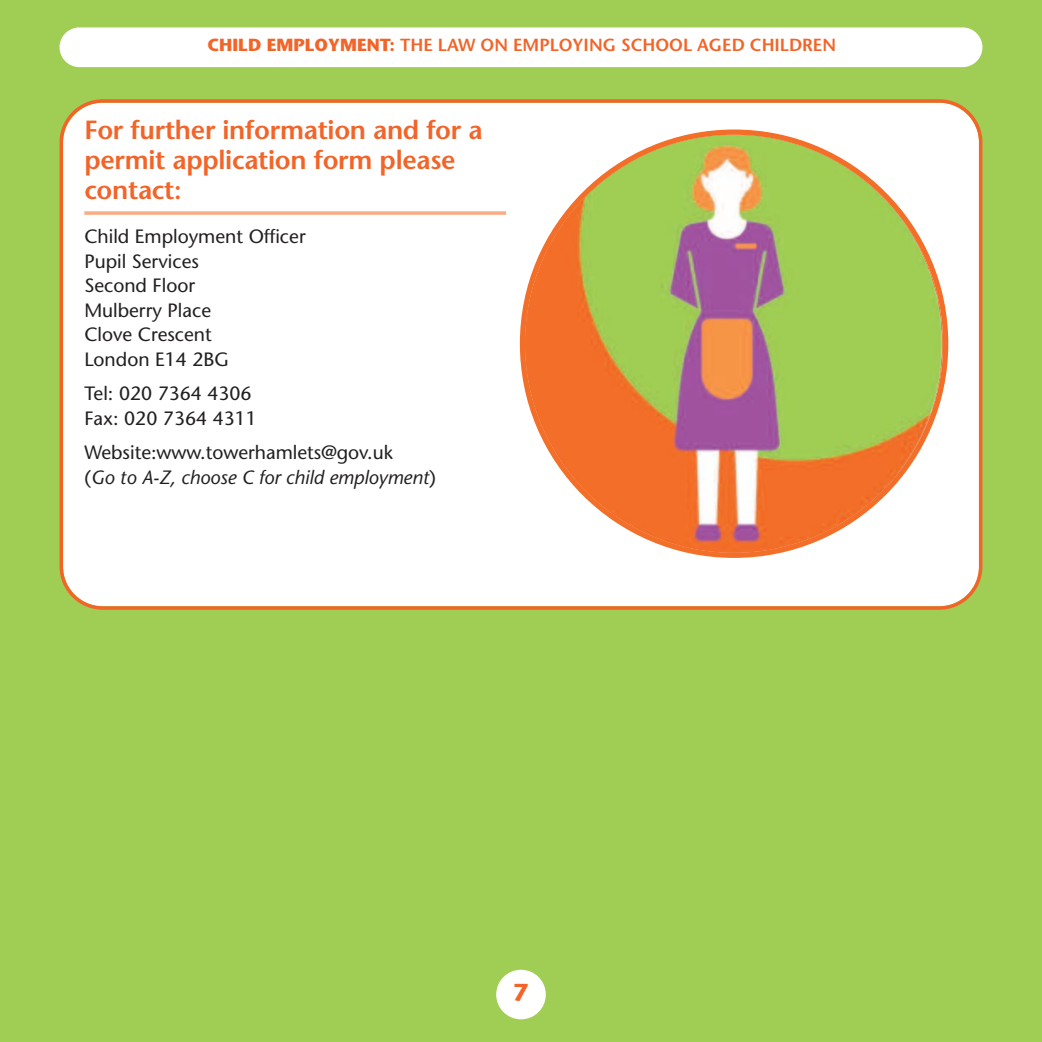
<style>
.page{position:relative;width:1042px;height:1042px;background:#a0ce55}
.page>*{position:absolute;margin:0;border:0;box-sizing:border-box;transform-origin:0 0}
.t1{font:600 26.25px/29.8px "Stone Sans";letter-spacing:-.01em;color:#f26428}
.t2{font:700 24.5px "Stone Sans";color:#f26428}
.t3{font:19.25px/24.5px "Stone Sans";color:#231f20}
.t4{font:600 17.5px "Stone Sans";color:#f26428}
.s1{font-weight:700}
.s2{font-style:italic}
</style>
<div class="page">
<div style="left:496px;top:970px;width:50px;height:49px;background:#fff;border-radius:50%"></div>
<div style="left:60px;top:27px;width:922px;height:40px;background:#fff;border-radius:20px"></div>
<div style="left:60px;top:99px;width:922px;height:511px;background:#fff"></div>
<svg style="left:84px;top:211px;width:422px;height:4px;background:#f9b692"></svg>
<svg style="left:520px;top:129px;width:428px;height:429px"></svg>
<p class="t4" style="left:208px;top:38px;width:630px"><span class="s1">CHILD EMPLOYMENT:</span> THE LAW ON EMPLOYING SCHOOL AGED CHILDREN</p>
<h1 class="t1" style="left:84px;top:118px;width:400px">For further information and for a permit application form please contact:</h1>
<p class="t3" style="left:84px;top:226px;width:223px">Child Employment Officer<br>Pupil Services<br>Second Floor<br>Mulberry Place<br>Clove Crescent<br>London E14 2BG</p>
<p class="t3" style="left:84px;top:383px;width:174px">Tel: 020 7364 4306<br>Fax: 020 7364 4311</p>
<p class="t3" style="left:84px;top:442px;width:353px">Website:www.towerhamlets@gov.uk<br>(<span class="s2">Go to A-Z, choose C for child employment</span>)</p>
<p class="t2" style="left:513px;top:983px;width:17px">7</p>
</div>
